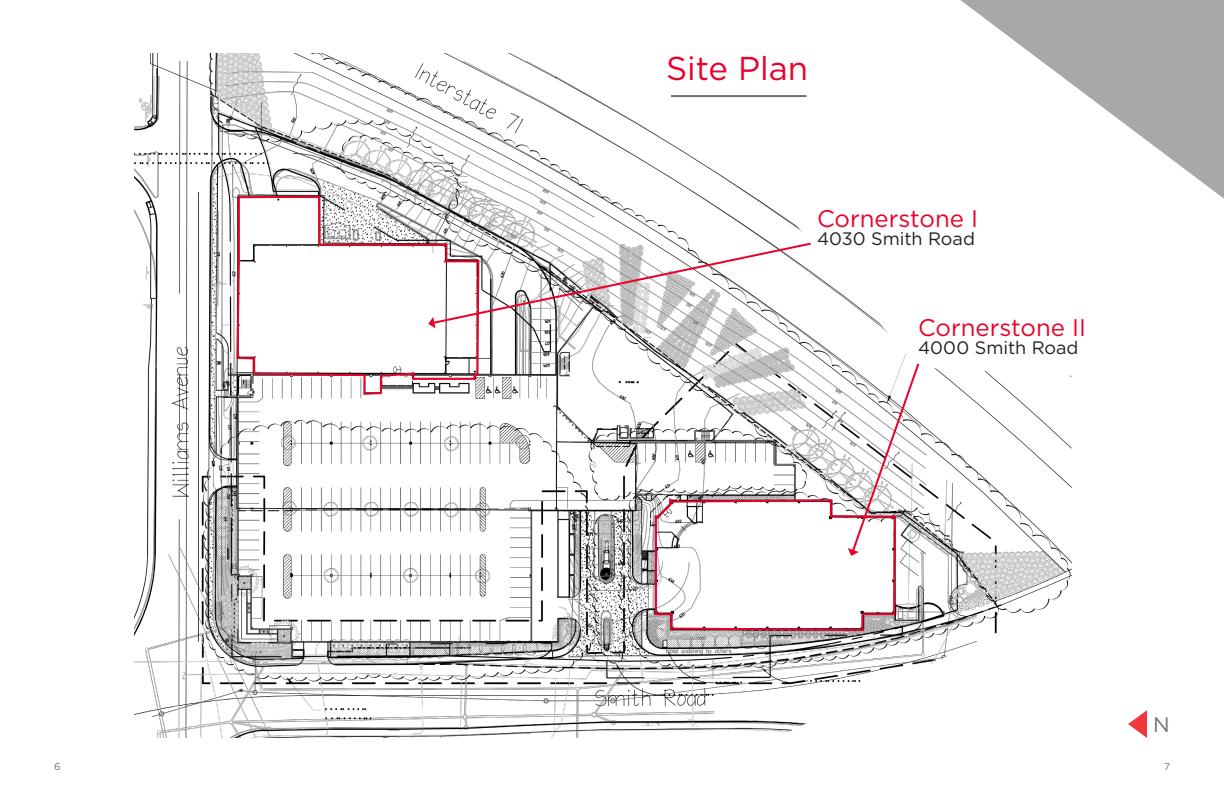
<style>
.page{position:relative;width:1224px;height:792px;background:#fff}
.page>*{position:absolute;margin:0;border:0;box-sizing:border-box;transform-origin:0 0}
.t1{font:33px "Gotham";color:#ea002a}
.t2{font:24px "Gotham";color:#ea002a}
.t3{font:21px "Gotham";color:#6f7171}
.t4{font:18px "Gotham";color:#231f20}
.t5{font:10px "Gotham";color:#6f7171}
</style>
<div class="page">
<img style="left:134px;top:53px;width:938px;height:684px">
<svg style="left:658px;top:53px;width:414px;height:326px"></svg>
<svg style="left:235px;top:195px;width:245px;height:201px"></svg>
<div style="left:302px;top:266px;width:100px;height:45px;background:#fff"></div>
<div style="left:620px;top:42px;width:65px;height:63px;background:#fff"></div>
<svg style="left:1128px;top:710px;width:19px;height:28px"></svg>
<hr style="left:671px;top:95px;width:135px;height:2px;background:#6f7171">
<svg style="left:960px;top:0;width:264px;height:276px"></svg>
<svg style="left:428px;top:241px;width:385px;height:87px"></svg>
<svg style="left:654px;top:361px;width:267px;height:271px"></svg>
<h1 class="t1" style="left:666px;top:48px;width:144px">Site Plan</h1>
<h2 class="t2" style="left:817px;top:203px;width:163px">Cornerstone I</h2>
<p class="t4" style="left:817px;top:227px;width:159px">4030 Smith Road</p>
<h2 class="t2" style="left:918px;top:312px;width:170px">Cornerstone II</h2>
<p class="t4" style="left:918px;top:336px;width:162px">4000 Smith Road</p>
<p class="t3" style="left:1153px;top:712px;width:18px">N</p>
<p class="t5" style="left:54px;top:761px;width:8px">6</p>
<p class="t5" style="left:1164px;top:761px;width:7px">7</p>
</div>
